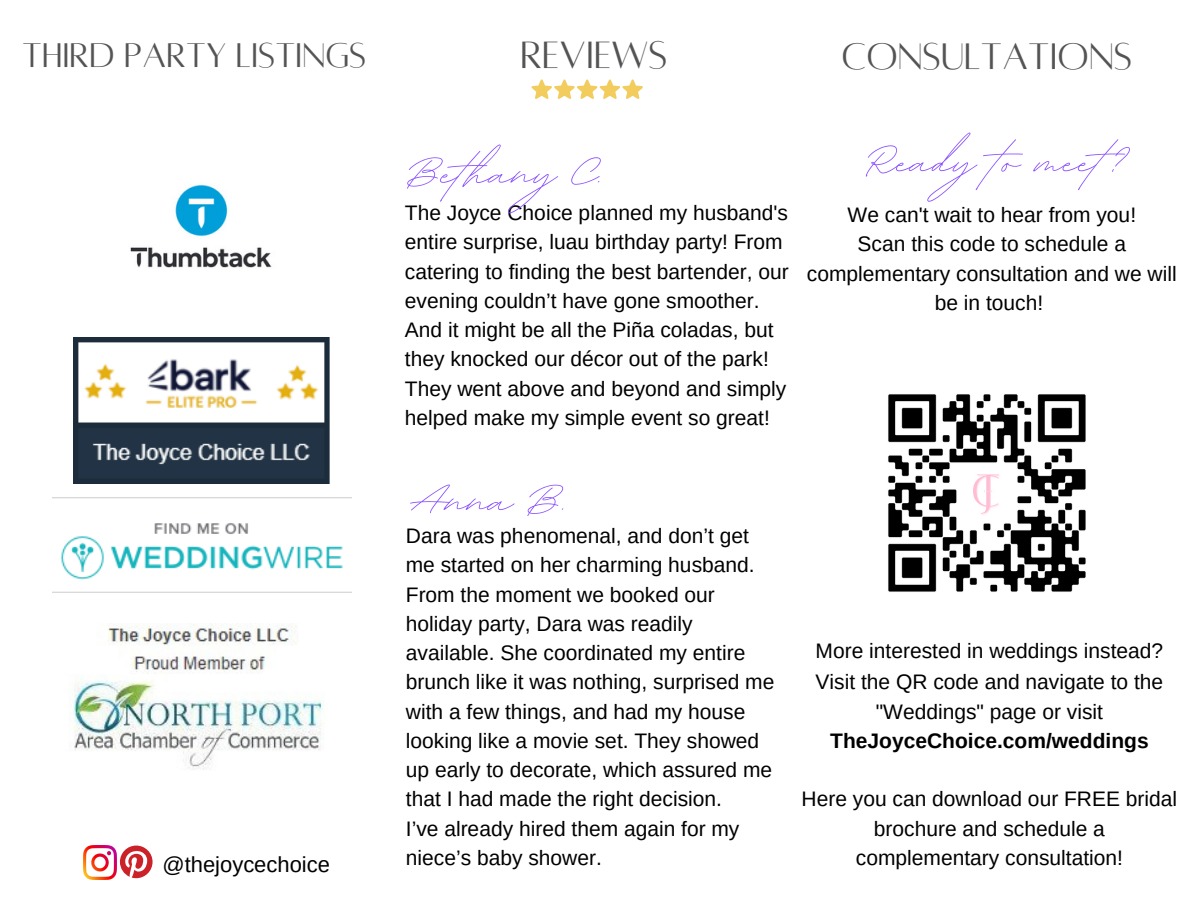
<style>
.page{position:relative;width:1188px;height:918px;background:#fff}
.page>*{position:absolute;margin:0;border:0;box-sizing:border-box;transform-origin:0 0}
.t1{font:75px "BD Script";color:#8c52ff}
.t2{font:42px "Alta regular";color:#545454}
.t3{font:40.8px "Alta regular";color:#545454}
.t4{font:37.8px "Alta regular";color:#545454}
.t5{font:21.9px "Arimo";color:#000}
.t6{font:21px/29.2px "Arimo";color:#000;text-align:center}
.t7{font:700 21px "Arimo";color:#000}
</style>
<div class="page">
<img style="left:83px;top:846px;width:34px;height:33px">
<svg style="left:120px;top:846px;width:33px;height:32px"></svg>
<img style="left:74px;top:337px;width:256px;height:147px">
<svg style="left:532px;top:79px;width:111px;height:20px"></svg>
<img style="left:108px;top:624px;width:189px;height:48px">
<img style="left:72px;top:677px;width:251px;height:93px">
<img style="left:52px;top:497px;width:299px;height:96px">
<img style="left:888px;top:394px;width:198px;height:198px">
<img style="left:130px;top:184px;width:142px;height:84px">
<h3 class="t4" style="left:22px;top:37px;width:346px">THIRD PARTY LISTINGS</h3>
<h2 class="t2" style="left:520px;top:35px;width:149px">REVIEWS</h2>
<h3 class="t3" style="left:842px;top:36px;width:292px">CONSULTATIONS</h3>
<p class="t5" style="left:162px;top:852px;width:169px">@thejoycechoice</p>
<h1 class="t1" style="left:409px;top:124px;width:200px">Bethany C.</h1>
<p class="t6" style="left:405px;top:198px;width:385px;text-align:left">The Joyce Choice planned my husband's entire surprise, luau birthday party! From catering to finding the best bartender, our evening couldn’t have gone smoother.<br>And it might be all the Piña coladas, but they knocked our décor out of the park!<br>They went above and beyond and simply helped make my simple event so great!</p>
<h1 class="t1" style="left:864px;top:112px;width:256px">Ready to meet?</h1>
<p class="t6" style="left:807px;top:200px;width:371px">We can't wait to hear from you!<br>Scan this code to schedule a complementary consultation and we will be in touch!</p>
<h1 class="t1" style="left:411px;top:451px;width:162px">Anna B.</h1>
<p class="t6" style="left:406px;top:521px;width:370px;text-align:left">Dara was phenomenal, and don’t get me started on her charming husband.<br>From the moment we booked our holiday party, Dara was readily available. She coordinated my entire brunch like it was nothing, surprised me with a few things, and had my house looking like a movie set. They showed up early to decorate, which assured me that I had made the right decision.<br>I’ve already hired them again for my niece’s baby shower.</p>
<p class="t6" style="left:816px;top:636px;width:349px">More interested in weddings instead?</p>
<p class="t6" style="left:816px;top:668px;width:349px">Visit the QR code and navigate to the "Weddings" page or visit</p>
<p class="t7" style="left:830px;top:729px;width:320px">TheJoyceChoice.com/weddings</p>
<p class="t6" style="left:802px;top:785px;width:377px">Here you can download our FREE bridal brochure and schedule a complementary consultation!</p>
</div>
